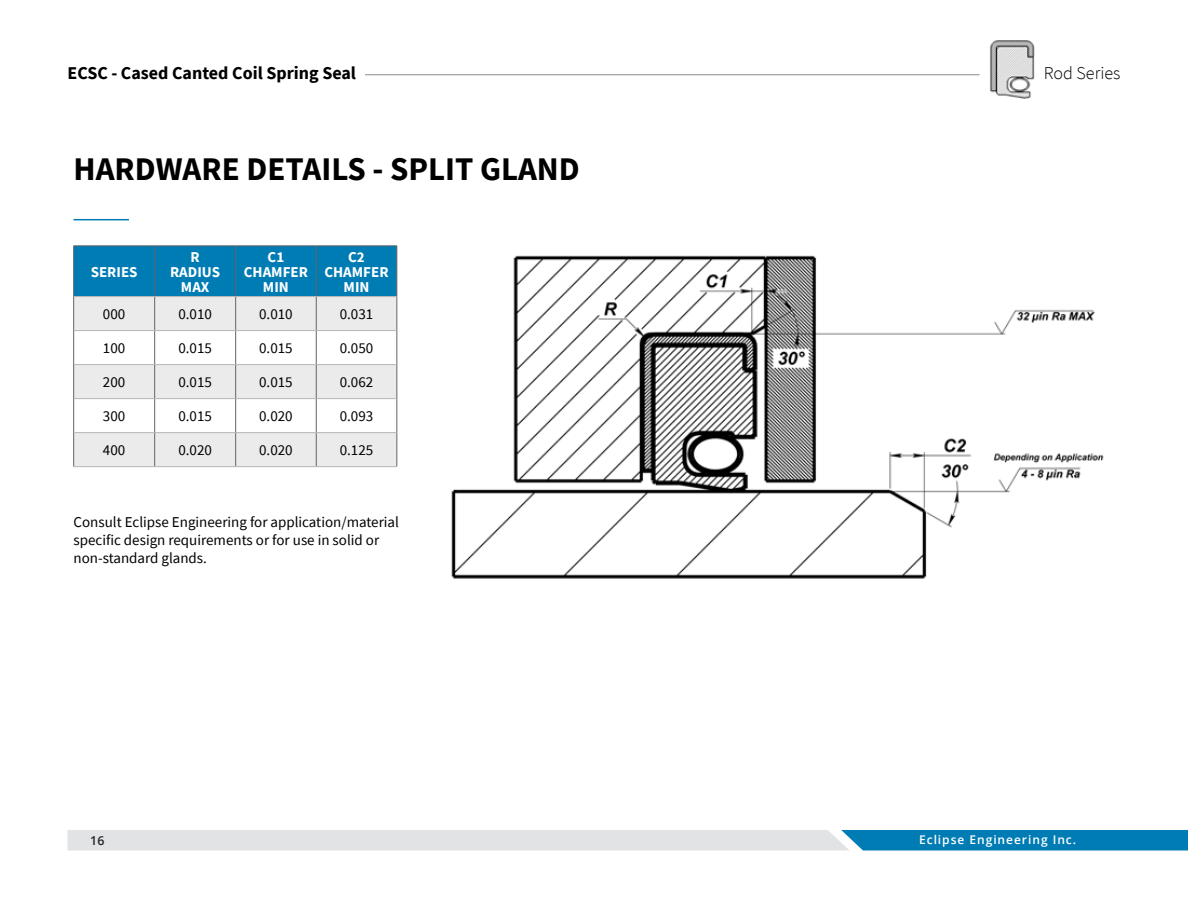
<style>
.page{position:relative;width:1188px;height:918px;background:#fff}
.page>*{position:absolute;margin:0;border:0;box-sizing:border-box;transform-origin:0 0}
.t1{font:700 33px "Source Sans Pro";color:#000}
.t2{font:700 18px "Source Sans Pro";color:#000}
.t3{font:300 18px "Source Sans Pro";color:#000}
.t4{font:15px/18px "Source Sans Pro";color:#000}
.t5{font:700 15px/15px "Source Sans Pro";color:#fff;text-align:center}
.t6{font:600 12.3px "Open Sans";color:#222223}
.t7{font:600 12px "Open Sans";letter-spacing:.08em;color:#fff}
</style>
<div class="page">
<img style="left:990px;top:40px;width:45px;height:59px">
<hr style="left:74px;top:219px;width:55px;height:1px;background:#007cb5">
<div style="left:74px;top:247px;width:323px;height:49px;background:#007cb5"></div>
<svg style="left:74px;top:297px;width:323px;height:169px;fill:#ebebec"></svg>
<hr style="left:74px;top:246px;width:81px;height:1px;background:#636466">
<hr style="left:73px;top:246px;width:1px;height:51px;background:#636466">
<hr style="left:155px;top:246px;width:81px;height:1px;background:#636466">
<hr style="left:154px;top:246px;width:1px;height:50px;background:#636466">
<hr style="left:236px;top:246px;width:80px;height:1px;background:#636466">
<hr style="left:235px;top:246px;width:1px;height:50px;background:#636466">
<hr style="left:316px;top:246px;width:81px;height:1px;background:#636466">
<hr style="left:316px;top:246px;width:1px;height:50px;background:#636466">
<hr style="left:397px;top:246px;width:1px;height:51px;background:#636466">
<hr style="left:73px;top:297px;width:1px;height:34px;background:#636466">
<hr style="left:154px;top:297px;width:1px;height:33px;background:#636466">
<hr style="left:235px;top:297px;width:1px;height:33px;background:#636466">
<hr style="left:316px;top:297px;width:1px;height:33px;background:#636466">
<hr style="left:397px;top:297px;width:1px;height:34px;background:#636466">
<hr style="left:73px;top:331px;width:1px;height:34px;background:#636466">
<hr style="left:154px;top:331px;width:1px;height:33px;background:#636466">
<hr style="left:235px;top:331px;width:1px;height:33px;background:#636466">
<hr style="left:316px;top:331px;width:1px;height:33px;background:#636466">
<hr style="left:397px;top:331px;width:1px;height:34px;background:#636466">
<hr style="left:73px;top:365px;width:1px;height:34px;background:#636466">
<hr style="left:154px;top:365px;width:1px;height:33px;background:#636466">
<hr style="left:235px;top:365px;width:1px;height:33px;background:#636466">
<hr style="left:316px;top:365px;width:1px;height:33px;background:#636466">
<hr style="left:397px;top:365px;width:1px;height:34px;background:#636466">
<hr style="left:73px;top:399px;width:1px;height:34px;background:#636466">
<hr style="left:154px;top:399px;width:1px;height:33px;background:#636466">
<hr style="left:235px;top:399px;width:1px;height:33px;background:#636466">
<hr style="left:316px;top:399px;width:1px;height:33px;background:#636466">
<hr style="left:397px;top:399px;width:1px;height:34px;background:#636466">
<hr style="left:73px;top:433px;width:1px;height:33px;background:#636466">
<hr style="left:154px;top:433px;width:1px;height:33px;background:#636466">
<hr style="left:235px;top:433px;width:1px;height:33px;background:#636466">
<hr style="left:316px;top:433px;width:1px;height:33px;background:#636466">
<hr style="left:397px;top:433px;width:1px;height:33px;background:#636466">
<hr style="left:74px;top:296px;width:81px;height:1px;background:#b4b6b8">
<hr style="left:155px;top:296px;width:81px;height:1px;background:#b4b6b8">
<hr style="left:236px;top:296px;width:80px;height:1px;background:#b4b6b8">
<hr style="left:316px;top:296px;width:81px;height:1px;background:#b4b6b8">
<hr style="left:74px;top:330px;width:81px;height:1px;background:#b4b6b8">
<hr style="left:155px;top:330px;width:81px;height:1px;background:#b4b6b8">
<hr style="left:236px;top:330px;width:80px;height:1px;background:#b4b6b8">
<hr style="left:316px;top:330px;width:81px;height:1px;background:#b4b6b8">
<hr style="left:74px;top:364px;width:81px;height:1px;background:#b4b6b8">
<hr style="left:155px;top:364px;width:81px;height:1px;background:#b4b6b8">
<hr style="left:236px;top:364px;width:80px;height:1px;background:#b4b6b8">
<hr style="left:316px;top:364px;width:81px;height:1px;background:#b4b6b8">
<hr style="left:74px;top:398px;width:81px;height:1px;background:#b4b6b8">
<hr style="left:155px;top:398px;width:81px;height:1px;background:#b4b6b8">
<hr style="left:236px;top:398px;width:80px;height:1px;background:#b4b6b8">
<hr style="left:316px;top:398px;width:81px;height:1px;background:#b4b6b8">
<hr style="left:74px;top:432px;width:81px;height:1px;background:#b4b6b8">
<hr style="left:155px;top:432px;width:81px;height:1px;background:#b4b6b8">
<hr style="left:236px;top:432px;width:80px;height:1px;background:#b4b6b8">
<hr style="left:316px;top:432px;width:81px;height:1px;background:#b4b6b8">
<hr style="left:74px;top:466px;width:81px;height:1px;background:#b4b6b8">
<hr style="left:155px;top:466px;width:81px;height:1px;background:#b4b6b8">
<hr style="left:236px;top:466px;width:80px;height:1px;background:#b4b6b8">
<hr style="left:316px;top:466px;width:81px;height:1px;background:#b4b6b8">
<img style="left:451px;top:255px;width:653px;height:324px">
<svg style="left:68px;top:830px;width:1120px;height:20px;background:#9ec4d6"></svg>
<hr style="left:365px;top:74px;width:615px;height:1px;background:#888a8c">
<p class="t2" style="left:68px;top:61px;width:290px">ECSC - Cased Canted Coil Spring Seal</p>
<p class="t3" style="left:1044px;top:62px;width:78px">Rod Series</p>
<h1 class="t1" style="left:74px;top:146px;width:508px">HARDWARE DETAILS - SPLIT GLAND</h1>
<p class="t5" style="left:91px;top:264px;width:48px">SERIES</p>
<p class="t5" style="left:170px;top:249px;width:51px">R<br>RADIUS<br>MAX</p>
<p class="t5" style="left:244px;top:249px;width:66px">C1<br>CHAMFER<br>MIN</p>
<p class="t5" style="left:324px;top:249px;width:66px">C2<br>CHAMFER<br>MIN</p>
<p class="t4" style="left:103px;top:305px;width:24px">000</p>
<p class="t4" style="left:178px;top:305px;width:35px">0.010</p>
<p class="t4" style="left:259px;top:305px;width:35px">0.010</p>
<p class="t4" style="left:340px;top:305px;width:35px">0.031</p>
<p class="t4" style="left:103px;top:339px;width:24px">100</p>
<p class="t4" style="left:178px;top:339px;width:35px">0.015</p>
<p class="t4" style="left:259px;top:339px;width:35px">0.015</p>
<p class="t4" style="left:340px;top:339px;width:35px">0.050</p>
<p class="t4" style="left:103px;top:373px;width:24px">200</p>
<p class="t4" style="left:178px;top:373px;width:35px">0.015</p>
<p class="t4" style="left:259px;top:373px;width:35px">0.015</p>
<p class="t4" style="left:340px;top:373px;width:35px">0.062</p>
<p class="t4" style="left:103px;top:407px;width:24px">300</p>
<p class="t4" style="left:178px;top:407px;width:35px">0.015</p>
<p class="t4" style="left:259px;top:407px;width:35px">0.020</p>
<p class="t4" style="left:340px;top:407px;width:35px">0.093</p>
<p class="t4" style="left:103px;top:441px;width:24px">400</p>
<p class="t4" style="left:178px;top:441px;width:35px">0.020</p>
<p class="t4" style="left:259px;top:441px;width:35px">0.020</p>
<p class="t4" style="left:340px;top:441px;width:35px">0.125</p>
<p class="t4" style="left:74px;top:513px;width:327px">Consult Eclipse Engineering for application/material specific design requirements or for use in solid or non-standard glands.</p>
<p class="t6" style="left:90px;top:832px;width:16px">16</p>
<p class="t7" style="left:919px;top:831px;width:158px">Eclipse Engineering Inc.</p>
</div>
